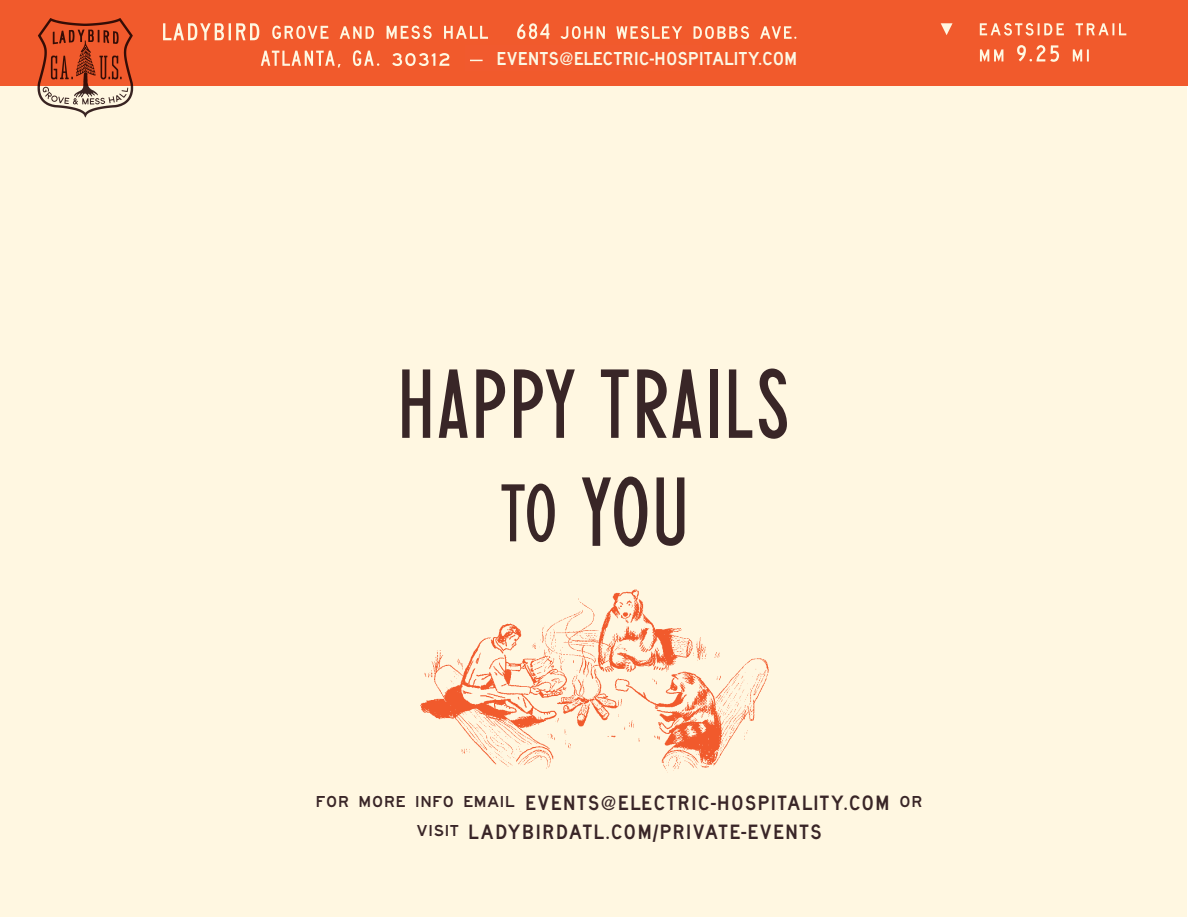
<style>
.page{position:relative;width:1188px;height:918px;background:#fff}
.page>*{position:absolute;margin:0;border:0;box-sizing:border-box;transform-origin:0 0}
.t1{font:90px/108px "Eckhardt Poster Text JNL";letter-spacing:.03em;color:#392627;text-align:center}
.t2{font:21.6px/28.8px "Saa Series DD";letter-spacing:.05em;color:#392527;text-align:center}
.t3{font:19.5px "Saa Series DD";color:#fcf8e4}
.s1{font-size:75px}
.s2{font-family:"Saa Series ED";font-size:16.5px}
</style>
<div class="page">
<div style="left:1px;top:1px;width:1186px;height:916px;background:#fff7e1"></div>
<div style="left:0;top:0;width:1188px;height:85px;background:#f15a2c"></div>
<svg style="left:980px;top:45px;width:109px;height:17px"></svg>
<svg style="left:980px;top:23px;width:146px;height:13px"></svg>
<svg style="left:941px;top:23px;width:12px;height:12px"></svg>
<svg style="left:163px;top:23px;width:633px;height:17px"></svg>
<img style="left:420px;top:589px;width:349px;height:184px">
<svg style="left:38px;top:18px;width:95px;height:99px"></svg>
<svg style="left:261px;top:50px;width:222px;height:18px"></svg>
<p class="t3" style="left:497px;top:48px;width:302px">EVENTS@ELECTRIC-HOSPITALITY.COM</p>
<h1 class="t1" style="left:398px;top:346px;width:394px">HAPPY TRAILS<br><span class="s1">TO</span> YOU</h1>
<p class="t2" style="left:316px;top:789px;width:608px"><span class="s2">FOR MORE INFO EMAIL</span> EVENTS@ELECTRIC-HOSPITALITY.COM <span class="s2">OR<br>VISIT</span> LADYBIRDATL.COM/PRIVATE-EVENTS</p>
</div>
